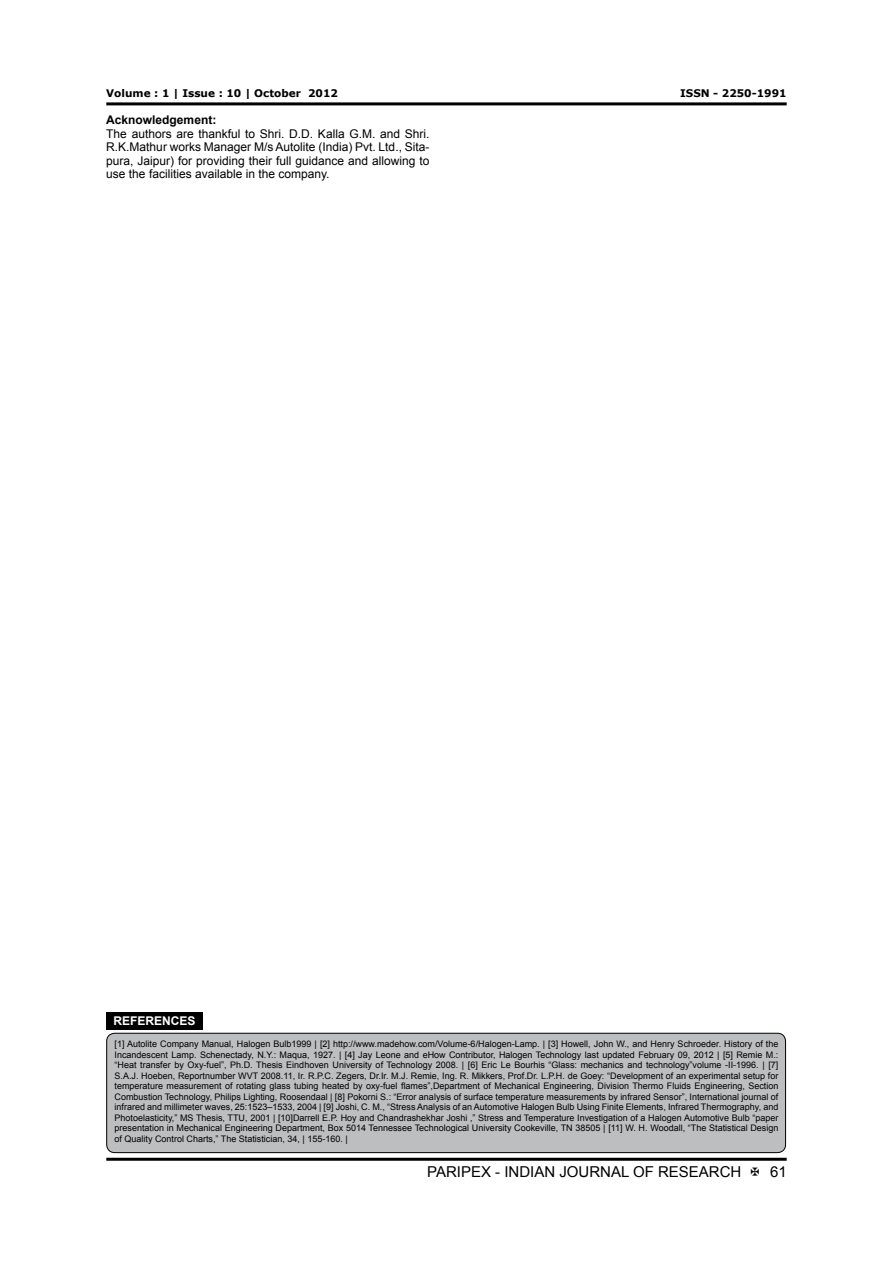
<style>
.page{position:relative;width:893px;height:1263px;background:#fff}
.page>*{position:absolute;margin:0;border:0;box-sizing:border-box;transform-origin:0 0}
.t1{font:15px "Arial";color:#000}
.t2{font:12px/13.5px "Arial";color:#000;text-align:justify}
.t3{font:700 12px "Arial";color:#000}
.t4{font:700 12px "Arial";color:#fff}
.t5{font:700 10.5px "Verdana";color:#000}
.t6{font:9px/10.5px "Arial";color:#000;text-align:justify}
</style>
<div class="page">
<hr style="left:106px;top:102px;width:681px;height:3px;background:#000">
<hr style="left:106px;top:1158px;width:681px;height:3px;background:#000">
<div style="left:107px;top:1033px;width:678px;height:119px;background:#bcbec0;border-radius:8px"></div>
<div style="left:106px;top:1033px;width:680px;height:120px;border:1px solid #000;border-radius:8px"></div>
<div style="left:106px;top:1013px;width:96px;height:17px;background:#000"></div>
<p class="t5" style="left:106px;top:89px;width:233px">Volume : 1 | Issue : 10 | October 2012</p>
<p class="t5" style="left:680px;top:89px;width:108px">ISSN - 2250-1991</p>
<h2 class="t3" style="left:106px;top:115px;width:112px">Acknowledgement:</h2>
<h2 class="t2" style="left:106px;top:128px;width:325px">The authors are thankful to Shri. D.D. Kalla G.M. and Shri.<br>R.K.Mathur works Manager M/s Autolite (India) Pvt. Ltd., Sita&shy;pura, Jaipur) for providing their full guidance and allowing to use the facilities available in the company.</h2>
<h2 class="t4" style="left:113px;top:1017px;width:84px">REFERENCES</h2>
<p class="t6" style="left:115px;top:1040px;width:665px">[1] Autolite Company Manual, Halogen Bulb1999 | [2] http://www.madehow.com/Volume-6/Halogen-Lamp. | [3] Howell, John W., and Henry Schroeder. History of the Incandescent Lamp. Schenectady, N.Y.: Maqua, 1927. | [4] Jay Leone and eHow Contributor, Halogen Technology last updated February 09, 2012 | [5] Remie M.: “Heat transfer by Oxy-fuel”, Ph.D. Thesis Eindhoven University of Technology 2008. | [6] Eric Le Bourhis “Glass: mechanics and technology”volume -II-1996. | [7] S.A.J. Hoeben, Reportnumber WVT 2008.11, Ir. R.P.C. Zegers, Dr.Ir. M.J. Remie, Ing. R. Mikkers, Prof.Dr. L.P.H. de Goey: “Development of an experimental setup for temperature measurement of rotating glass tubing heated by oxy-fuel flames”,Department of Mechanical Engineering, Division Thermo Fluids Engineering, Section Combustion Technology, Philips Lighting, Roosendaal | [8] Pokorni S.: “Error analysis of surface temperature measurements by infrared Sensor”, International journal of infrared and millimeter waves, 25:1523–1533, 2004 | [9] Joshi, C. M., “Stress Analysis of an Automotive Halogen Bulb Using Finite Elements, Infrared Thermography, and Photoelasticity,” MS Thesis, TTU, 2001 | [10]Darrell E.P. Hoy and Chandrashekhar Joshi ,” Stress and Temperature Investigation of a Halogen Automotive Bulb “paper presentation in Mechanical Engineering Department, Box 5014 Tennessee Technological University Cookeville, TN 38505 | [11] W. H. Woodall, “The Statistical Design of Quality Control Charts,” The Statistician, 34, | 155-160. |</p>
<h1 class="t1" style="left:427px;top:1166px;width:316px">PARIPEX - INDIAN JOURNAL OF RESEARCH</h1>
<h1 class="t1" style="left:770px;top:1166px;width:18px">61</h1>
</div>
